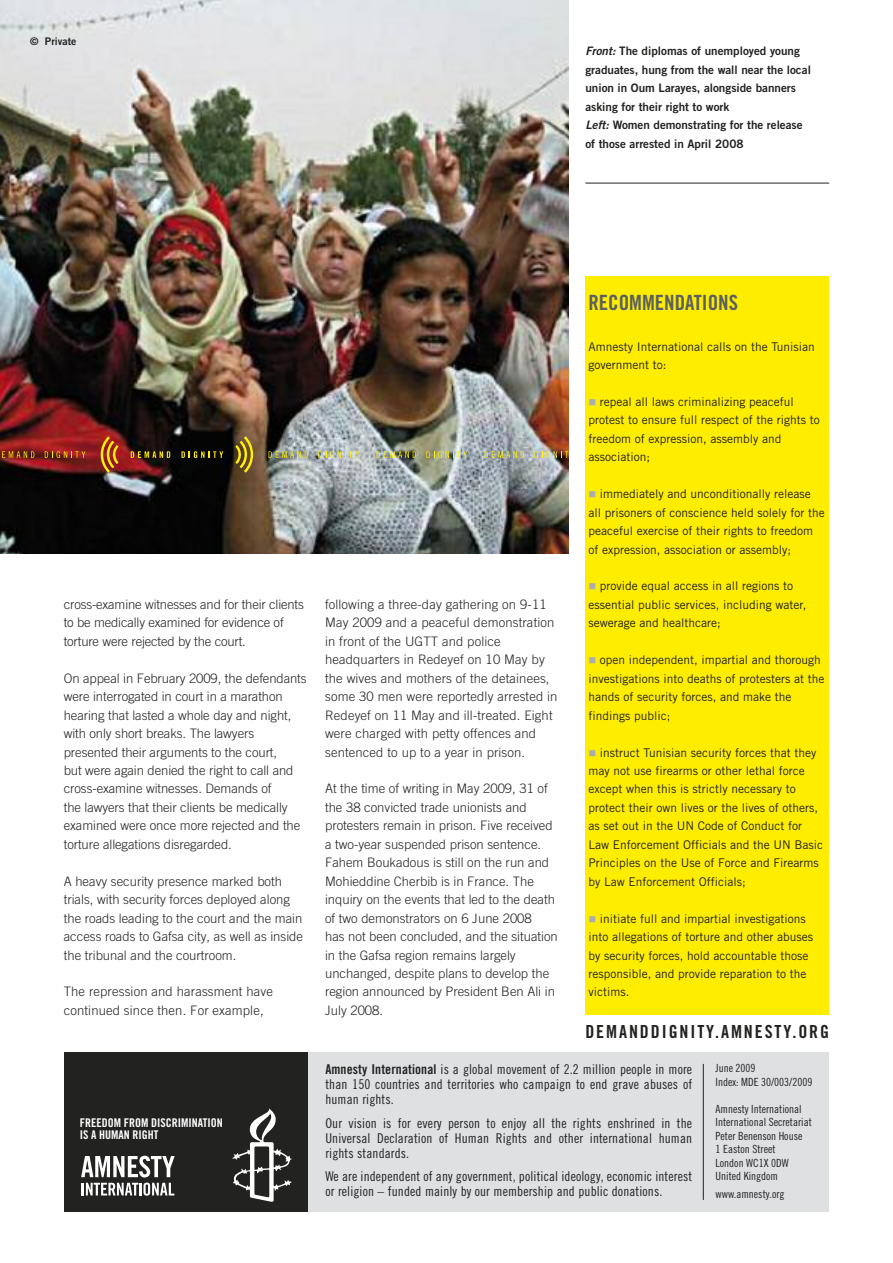
<style>
.page{position:relative;width:893px;height:1263px;background:#fff}
.page>*{position:absolute;margin:0;border:0;box-sizing:border-box;transform-origin:0 0}
.t1{font:21px "Amnesty Trade Gothic Bd Cn 20 OTF";color:#5a5f62}
.t2{font:18px "Amnesty Trade Gothic Bd Cn 20 OTF";letter-spacing:.105em;color:#222221}
.t3{font:13.5px/15px "Amnesty Trade Gothic Cn 18";letter-spacing:.01em;color:#222221;text-align:justify}
.t4{font:300 13.05px/18.5px "Amnesty Trade Gothic";color:#222221}
.t5{font:12px/18.5px "Amnesty Trade Gothic";color:#222221}
.t6{font:12px/12px "Amnesty Trade Gothic Bd Cn 20 OTF";color:#fff}
.t7{font:11.7px/18.5px "Amnesty Trade Gothic Bd 2";color:#222221}
.t8{font:11.25px/13.5px "Amnesty Trade Gothic Cn 18";color:#222221}
.t9{font:10.5px "Amnesty Trade Gothic Bd 2";color:#222221}
.s1{font-family:"Amnesty Trade Gothic Bd 2 Obl"}
.s2{font-family:"Amnesty Trade Gothic Bd Cn 20"}
</style>
<div class="page">
<div style="left:585px;top:277px;width:244px;height:738px;background:#ffed00"></div>
<div style="left:226px;top:1052px;width:602px;height:159px;background:#dee0e2"></div>
<div style="left:64px;top:1052px;width:244px;height:159px;background:#222221"></div>
<svg style="left:81px;top:1156px;width:94px;height:40px"></svg>
<svg style="left:232px;top:1108px;width:60px;height:94px"></svg>
<hr style="left:703px;top:1064px;width:1px;height:136px;background:#222221">
<img style="left:0;top:0;width:568px;height:554px">
<hr style="left:585px;top:183px;width:244px;height:1px;background:#222221">
<svg style="left:131px;top:451px;width:39px;height:7px"></svg>
<svg style="left:181px;top:451px;width:42px;height:7px"></svg>
<svg style="left:269px;top:451px;width:39px;height:7px"></svg>
<svg style="left:318px;top:451px;width:41px;height:7px"></svg>
<svg style="left:377px;top:451px;width:39px;height:7px"></svg>
<svg style="left:426px;top:451px;width:41px;height:7px"></svg>
<svg style="left:485px;top:451px;width:39px;height:7px"></svg>
<svg style="left:534px;top:451px;width:34px;height:7px"></svg>
<svg style="left:2px;top:451px;width:32px;height:7px"></svg>
<svg style="left:45px;top:451px;width:40px;height:7px"></svg>
<svg style="left:101px;top:436px;width:18px;height:37px"></svg>
<svg style="left:235px;top:436px;width:18px;height:37px"></svg>
<p class="t9" style="left:30px;top:34px;width:48px">© Private</p>
<p class="t7" style="left:585px;top:42px;width:227px"><span class="s1">Front:</span> The diplomas of unemployed young graduates, hung from the wall near the local union in Oum Larayes, alongside banners asking for their right to work<br><span class="s1">Left:</span> Women demonstrating for the release of those arrested in April 2008</p>
<p class="t4" style="left:64px;top:595px;width:242px">cross-examine witnesses and for their clients to be medically examined for evidence of torture were rejected by the court.</p>
<p class="t4" style="left:64px;top:669px;width:244px">On appeal in February 2009, the defendants were interrogated in court in a marathon hearing that lasted a whole day and night, with only short breaks. The lawyers presented their arguments to the court,<br>but were again denied the right to call and cross-examine witnesses. Demands of<br>the lawyers that their clients be medically examined were once more rejected and the torture allegations disregarded.</p>
<p class="t4" style="left:64px;top:872px;width:241px">A heavy security presence marked both trials, with security forces deployed along the roads leading to the court and the main access roads to Gafsa city, as well as inside the tribunal and the courtroom.</p>
<p class="t4" style="left:64px;top:982px;width:211px">The repression and harassment have continued since then. For example,</p>
<p class="t6" style="left:80px;top:1117px;width:144px">FREEDOM FROM DISCRIMINATION<br>IS A HUMAN RIGHT</p>
<p class="t4" style="left:325px;top:595px;width:234px">following a three-day gathering on 9-11<br>May 2009 and a peaceful demonstration in front of the UGTT and police headquarters in Redeyef on 10 May by the wives and mothers of the detainees, some 30 men were reportedly arrested in Redeyef on 11 May and ill-treated. Eight were charged with petty offences and sentenced to up to a year in prison.</p>
<p class="t4" style="left:325px;top:779px;width:234px">At the time of writing in May 2009, 31 of the 38 convicted trade unionists and protesters remain in prison. Five received a two-year suspended prison sentence.<br>Fahem Boukadous is still on the run and Mohieddine Cherbib is in France. The inquiry on the events that led to the death of two demonstrators on 6 June 2008<br>has not been concluded, and the situation in the Gafsa region remains largely unchanged, despite plans to develop the region announced by President Ben Ali in July 2008.</p>
<h1 class="t1" style="left:588px;top:290px;width:151px">RECOMMENDATIONS</h1>
<p class="t5" style="left:588px;top:337px;width:228px">Amnesty International calls on the Tunisian government to:</p>
<p class="t5" style="left:588px;top:392px;width:233px;text-indent:11px">repeal all laws criminalizing peaceful protest to ensure full respect of the rights to freedom of expression, assembly and association;</p>
<p class="t5" style="left:588px;top:485px;width:238px;text-indent:11px">immediately and unconditionally release all prisoners of conscience held solely for the peaceful exercise of their rights to freedom of expression, association or assembly;</p>
<p class="t5" style="left:588px;top:577px;width:219px;text-indent:11px">provide equal access in all regions to essential public services, including water, sewerage and healthcare;</p>
<p class="t5" style="left:588px;top:651px;width:237px;text-indent:11px">open independent, impartial and thorough investigations into deaths of protesters at the hands of security forces, and make the findings public;</p>
<p class="t5" style="left:588px;top:743px;width:236px;text-indent:11px">instruct Tunisian security forces that they may not use firearms or other lethal force except when this is strictly necessary to protect their own lives or the lives of others, as set out in the UN Code of Conduct for Law Enforcement Officials and the UN Basic Principles on the Use of Force and Firearms by Law Enforcement Officials;</p>
<p class="t5" style="left:588px;top:909px;width:226px;text-indent:11px">initiate full and impartial investigations into allegations of torture and other abuses by security forces, hold accountable those responsible, and provide reparation to the victims.</p>
<h2 class="t2" style="left:585px;top:1020px;width:245px">DEMANDDIGNITY.AMNESTY.ORG</h2>
<p class="t3" style="left:325px;top:1061px;width:368px"><span class="s2">Amnesty International</span> is a global movement of 2.2 million people in more than 150 countries and territories who campaign to end grave abuses of human rights.</p>
<p class="t3" style="left:325px;top:1115px;width:368px">Our vision is for every person to enjoy all the rights enshrined in the Universal Declaration of Human Rights and other international human rights standards.</p>
<p class="t3" style="left:325px;top:1169px;width:368px">We are independent of any government, political ideology, economic interest or religion – funded mainly by our membership and public donations.</p>
<p class="t8" style="left:716px;top:1061px;width:98px">June 2009<br>Index: MDE 30/003/2009</p>
<p class="t8" style="left:716px;top:1102px;width:98px">Amnesty International<br>International Secretariat<br>Peter Benenson House<br>1 Easton Street<br>London WC1X 0DW<br>United Kingdom</p>
<p class="t8" style="left:716px;top:1187px;width:70px">www.amnesty.org</p>
</div>
